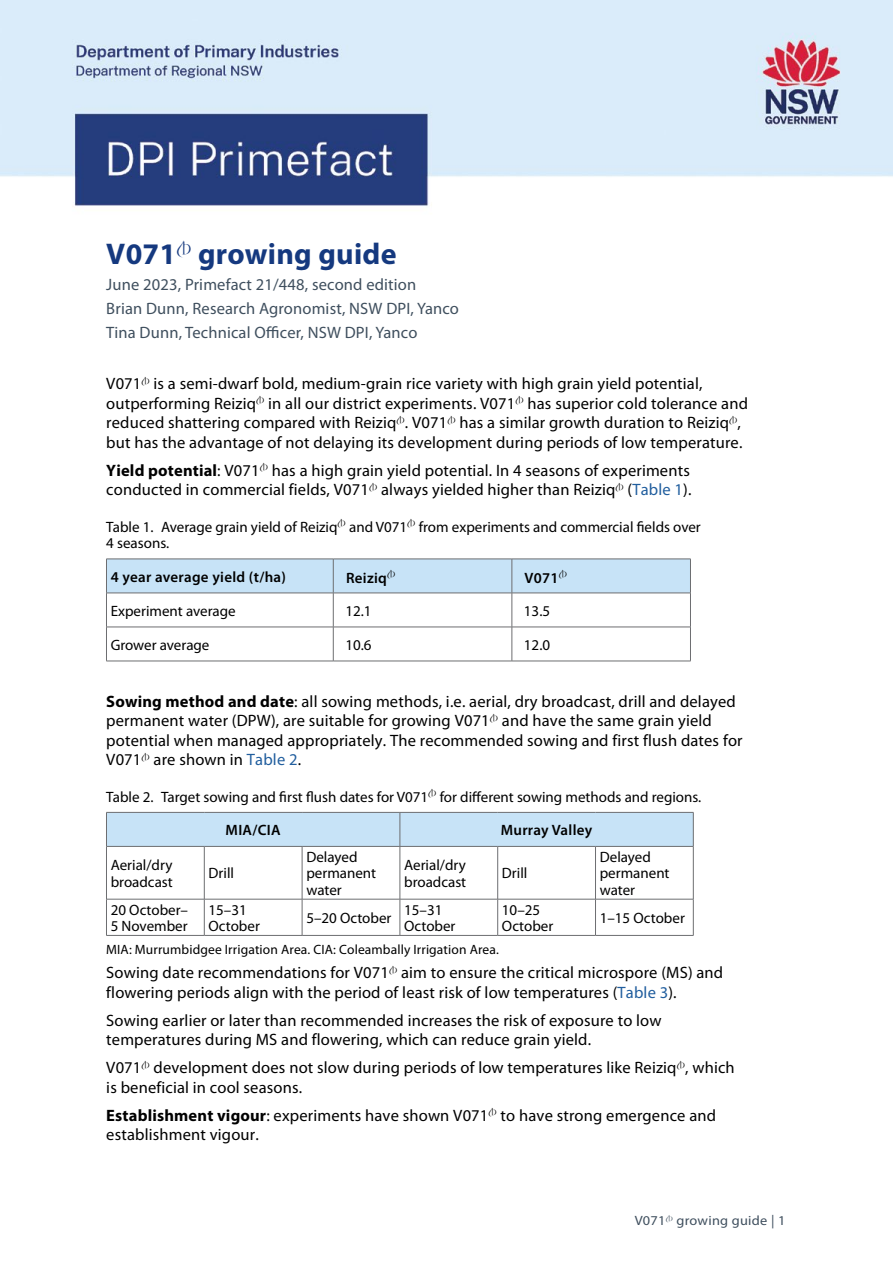
<style>
.page{position:relative;width:893px;height:1263px;background:#fff}
.page>*{position:absolute;margin:0;border:0;box-sizing:border-box;transform-origin:0 0}
.heading_1{font:700 30px "Myriad Pro";letter-spacing:.01em;color:#15397f}
.text{font:16.5px/19.5px "Myriad Pro";letter-spacing:.01em;color:#000}
.Affiliation{font:16.5px "Myriad Pro";letter-spacing:.01em;color:#3f4f5e}
.table_text{font:15px/16.5px "Myriad Pro";color:#000}
.table_heading_1{font:600 15px "Myriad Pro";letter-spacing:.02em;color:#000}
.table_text_right{font:15px "Myriad Pro";color:#000}
.figure_caption{font:13.5px "Myriad Pro";letter-spacing:.01em;color:#000}
.t1{font:13.5px "Myriad Pro";letter-spacing:.02em;color:#3f4f5e;scale:1.06 1}
.s1{font-weight:700}
.s2{color:#215e9e}
</style>
<div class="page">
<img style="left:0;top:0;width:893px;height:206px">
<div style="left:107px;top:560px;width:583px;height:33px;background:#c7e3f7"></div>
<hr style="left:333px;top:559px;width:1px;height:34px;background:#6d6e71">
<hr style="left:333px;top:593px;width:1px;height:34px;background:#6d6e71">
<hr style="left:106px;top:627px;width:227px;height:1px;background:#6d6e71">
<hr style="left:333px;top:627px;width:179px;height:1px;background:#6d6e71">
<hr style="left:333px;top:627px;width:1px;height:34px;background:#6d6e71">
<hr style="left:512px;top:627px;width:179px;height:1px;background:#6d6e71">
<hr style="left:106px;top:559px;width:227px;height:1px;background:#6d6e71">
<hr style="left:106px;top:559px;width:1px;height:34px;background:#6d6e71">
<hr style="left:333px;top:559px;width:179px;height:1px;background:#6d6e71">
<hr style="left:512px;top:559px;width:179px;height:1px;background:#6d6e71">
<hr style="left:512px;top:559px;width:1px;height:34px;background:#6d6e71">
<hr style="left:690px;top:559px;width:1px;height:34px;background:#6d6e71">
<hr style="left:106px;top:593px;width:227px;height:1px;background:#6d6e71">
<hr style="left:106px;top:593px;width:1px;height:34px;background:#6d6e71">
<hr style="left:333px;top:593px;width:179px;height:1px;background:#6d6e71">
<hr style="left:512px;top:593px;width:179px;height:1px;background:#6d6e71">
<hr style="left:512px;top:593px;width:1px;height:34px;background:#6d6e71">
<hr style="left:690px;top:593px;width:1px;height:34px;background:#6d6e71">
<hr style="left:106px;top:627px;width:1px;height:34px;background:#6d6e71">
<hr style="left:512px;top:627px;width:1px;height:34px;background:#6d6e71">
<hr style="left:690px;top:627px;width:1px;height:34px;background:#6d6e71">
<hr style="left:106px;top:661px;width:227px;height:1px;background:#6d6e71">
<hr style="left:333px;top:661px;width:179px;height:1px;background:#6d6e71">
<hr style="left:512px;top:661px;width:179px;height:1px;background:#6d6e71">
<div style="left:107px;top:813px;width:586px;height:33px;background:#c7e3f7"></div>
<hr style="left:106px;top:812px;width:98px;height:1px;background:#6d6e71">
<hr style="left:106px;top:812px;width:1px;height:34px;background:#6d6e71">
<hr style="left:204px;top:812px;width:98px;height:1px;background:#6d6e71">
<hr style="left:302px;top:812px;width:98px;height:1px;background:#6d6e71">
<hr style="left:106px;top:846px;width:98px;height:1px;background:#6d6e71">
<hr style="left:204px;top:846px;width:98px;height:1px;background:#6d6e71">
<hr style="left:204px;top:846px;width:1px;height:53px;background:#6d6e71">
<hr style="left:302px;top:846px;width:98px;height:1px;background:#6d6e71">
<hr style="left:302px;top:846px;width:1px;height:53px;background:#6d6e71">
<hr style="left:106px;top:899px;width:98px;height:1px;background:#6d6e71">
<hr style="left:204px;top:899px;width:98px;height:1px;background:#6d6e71">
<hr style="left:204px;top:899px;width:1px;height:36px;background:#6d6e71">
<hr style="left:302px;top:899px;width:98px;height:1px;background:#6d6e71">
<hr style="left:302px;top:899px;width:1px;height:36px;background:#6d6e71">
<hr style="left:400px;top:899px;width:98px;height:1px;background:#6d6e71">
<hr style="left:498px;top:899px;width:97px;height:1px;background:#6d6e71">
<hr style="left:595px;top:899px;width:98px;height:1px;background:#6d6e71">
<hr style="left:400px;top:812px;width:98px;height:1px;background:#6d6e71">
<hr style="left:400px;top:812px;width:1px;height:34px;background:#6d6e71">
<hr style="left:498px;top:812px;width:97px;height:1px;background:#6d6e71">
<hr style="left:595px;top:812px;width:98px;height:1px;background:#6d6e71">
<hr style="left:693px;top:812px;width:1px;height:34px;background:#6d6e71">
<hr style="left:400px;top:846px;width:98px;height:1px;background:#6d6e71">
<hr style="left:498px;top:846px;width:97px;height:1px;background:#6d6e71">
<hr style="left:595px;top:846px;width:98px;height:1px;background:#6d6e71">
<hr style="left:106px;top:846px;width:1px;height:53px;background:#6d6e71">
<hr style="left:400px;top:846px;width:1px;height:53px;background:#6d6e71">
<hr style="left:497px;top:846px;width:1px;height:53px;background:#6d6e71">
<hr style="left:595px;top:846px;width:1px;height:53px;background:#6d6e71">
<hr style="left:693px;top:846px;width:1px;height:53px;background:#6d6e71">
<hr style="left:106px;top:899px;width:1px;height:36px;background:#6d6e71">
<hr style="left:400px;top:899px;width:1px;height:36px;background:#6d6e71">
<hr style="left:497px;top:899px;width:1px;height:36px;background:#6d6e71">
<hr style="left:595px;top:899px;width:1px;height:36px;background:#6d6e71">
<hr style="left:693px;top:899px;width:1px;height:36px;background:#6d6e71">
<hr style="left:106px;top:935px;width:98px;height:1px;background:#6d6e71">
<hr style="left:204px;top:935px;width:98px;height:1px;background:#6d6e71">
<hr style="left:302px;top:935px;width:98px;height:1px;background:#6d6e71">
<hr style="left:400px;top:935px;width:98px;height:1px;background:#6d6e71">
<hr style="left:498px;top:935px;width:97px;height:1px;background:#6d6e71">
<hr style="left:595px;top:935px;width:98px;height:1px;background:#6d6e71">
<h1 class="heading_1" style="left:106px;top:237px;width:292px">V071<sup>A</sup> growing guide</h1>
<p class="Affiliation" style="left:106px;top:276px;width:312px">June 2023, Primefact 21/448, second edition</p>
<p class="Affiliation" style="left:106px;top:299px;width:354px">Brian Dunn, Research Agronomist, NSW DPI, Yanco</p>
<p class="Affiliation" style="left:106px;top:323px;width:313px">Tina Dunn, Technical Officer, NSW DPI, Yanco</p>
<p class="text" style="left:106px;top:374px;width:643px">V071<sup>A</sup> is a semi-dwarf bold, medium-grain rice variety with high grain yield potential, outperforming Reiziq<sup>A</sup> in all our district experiments. V071<sup>A</sup> has superior cold tolerance and reduced shattering compared with Reiziq<sup>A</sup>. V071<sup>A</sup> has a similar growth duration to Reiziq<sup>A</sup>, but has the advantage of not delaying its development during periods of low temperature.</p>
<p class="text" style="left:106px;top:461px;width:587px"><span class="s1">Yield potential</span>: V071<sup>A</sup> has a high grain yield potential. In 4 seasons of experiments conducted in commercial fields, V071<sup>A</sup> always yielded higher than Reiziq<sup>A</sup> (<span class="s2">Table 1</span>).</p>
<p class="table_text" style="left:106px;top:519px;width:596px">Table 1. Average grain yield of Reiziq<sup>A</sup> and V071<sup>A</sup> from experiments and commercial fields over<br>4 seasons.</p>
<p class="table_heading_1" style="left:111px;top:568px;width:177px">4 year average yield (t/ha)</p>
<p class="table_heading_1" style="left:346px;top:569px;width:51px">Reiziq<sup>A</sup></p>
<p class="table_heading_1" style="left:525px;top:569px;width:44px">V071<sup>A</sup></p>
<p class="table_text" style="left:111px;top:603px;width:126px">Experiment average</p>
<p class="table_text_right" style="left:345px;top:602px;width:28px">12.1</p>
<p class="table_text_right" style="left:524px;top:602px;width:28px">13.5</p>
<p class="table_text" style="left:111px;top:637px;width:100px">Grower average</p>
<p class="table_text_right" style="left:345px;top:636px;width:28px">10.6</p>
<p class="table_text_right" style="left:524px;top:636px;width:28px">12.0</p>
<p class="text" style="left:106px;top:692px;width:638px"><span class="s1">Sowing method and date</span>: all sowing methods, i.e. aerial, dry broadcast, drill and delayed permanent water (DPW), are suitable for growing V071<sup>A</sup> and have the same grain yield potential when managed appropriately. The recommended sowing and first flush dates for V071<sup>A</sup> are shown in <span class="s2">Table 2</span>.</p>
<p class="table_text" style="left:106px;top:789px;width:597px">Table 2. Target sowing and first flush dates for V071<sup>A</sup> for different sowing methods and regions.</p>
<p class="table_heading_1" style="left:226px;top:822px;width:57px">MIA/CIA</p>
<p class="table_heading_1" style="left:501px;top:822px;width:93px">Murray Valley</p>
<p class="table_text" style="left:111px;top:857px;width:64px">Aerial/dry broadcast</p>
<p class="table_text" style="left:209px;top:865px;width:27px">Drill</p>
<p class="table_text" style="left:306px;top:849px;width:71px">Delayed permanent water</p>
<p class="table_text" style="left:404px;top:857px;width:64px">Aerial/dry broadcast</p>
<p class="table_text" style="left:502px;top:865px;width:27px">Drill</p>
<p class="table_text" style="left:600px;top:849px;width:71px">Delayed permanent water</p>
<p class="table_text" style="left:111px;top:902px;width:79px">20 October–<br>5 November</p>
<p class="table_text" style="left:209px;top:902px;width:53px">15–31<br>October</p>
<p class="table_text" style="left:306px;top:910px;width:87px">5–20 October</p>
<p class="table_text" style="left:404px;top:902px;width:53px">15–31<br>October</p>
<p class="table_text" style="left:502px;top:902px;width:53px">10–25<br>October</p>
<p class="table_text" style="left:600px;top:910px;width:87px">1–15 October</p>
<p class="figure_caption" style="left:106px;top:942px;width:394px">MIA: Murrumbidgee Irrigation Area. CIA: Coleambally Irrigation Area.</p>
<p class="text" style="left:106px;top:963px;width:618px">Sowing date recommendations for V071<sup>A</sup> aim to ensure the critical microspore (MS) and flowering periods align with the period of least risk of low temperatures (<span class="s2">Table 3</span>).</p>
<p class="text" style="left:106px;top:1011px;width:557px">Sowing earlier or later than recommended increases the risk of exposure to low temperatures during MS and flowering, which can reduce grain yield.</p>
<p class="text" style="left:106px;top:1058px;width:630px">V071<sup>A</sup> development does not slow during periods of low temperatures like Reiziq<sup>A</sup>, which is beneficial in cool seasons.</p>
<p class="text" style="left:106px;top:1106px;width:611px"><span class="s1">Establishment vigour</span>: experiments have shown V071<sup>A</sup> to have strong emergence and establishment vigour.</p>
<p class="t1" style="left:635px;top:1213px;width:144px">V071<sup>A</sup> growing guide | 1</p>
</div>
